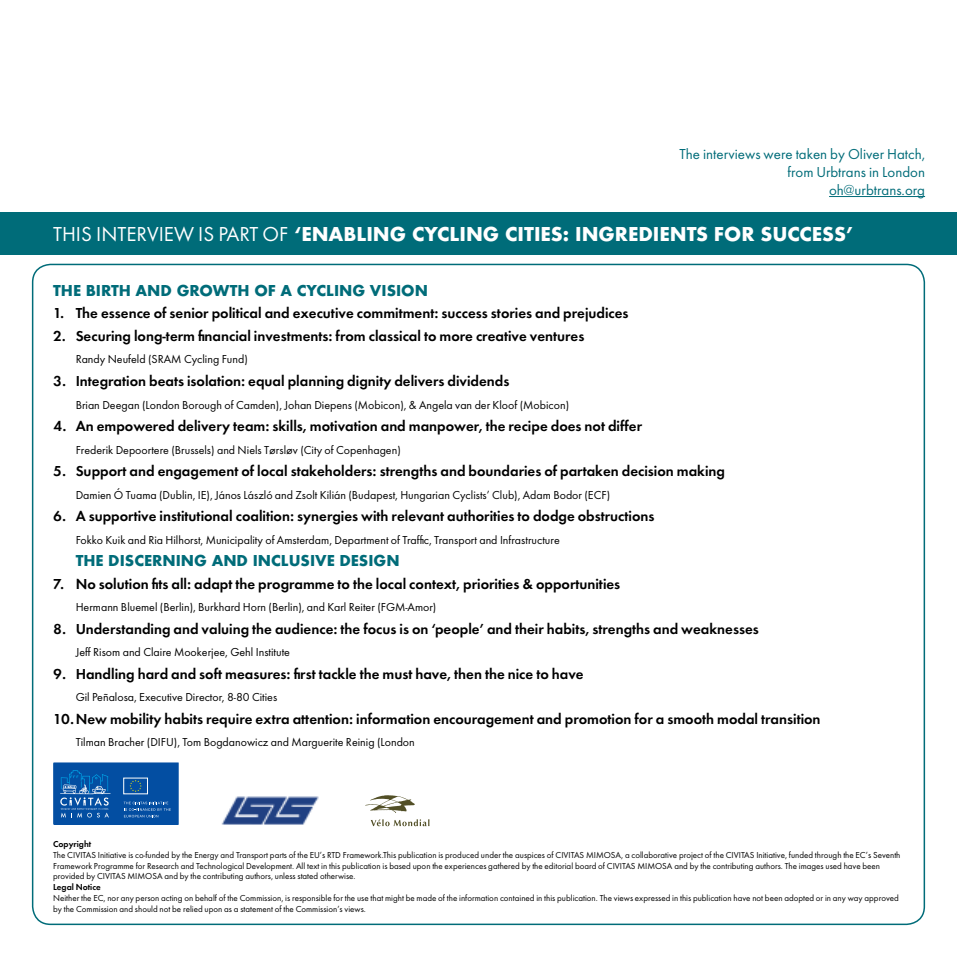
<style>
.page{position:relative;width:957px;height:957px;background:#fff}
.page>*{position:absolute;margin:0;border:0;box-sizing:border-box;transform-origin:0 0}
.t1{font:21px "Futura Bld";color:#fff}
.t2{font:16.5px "Futura Bld";color:#006c79}
.t3{font:15px "Futura Dem Bld";color:#000}
.t4{font:15px "Futura";color:#006c79}
.t5{font:12px "Futura";color:#000}
.t6{font:9px/10.8px "Futura";color:#000}
.t7{font:9px "Futura Dem Bld";color:#000}
.s1{font-family:"Futura"}
</style>
<div class="page">
<div style="left:53px;top:762px;width:63px;height:63px;background:#034ea2"></div>
<svg style="left:60px;top:770px;width:51px;height:47px"></svg>
<div style="left:116px;top:762px;width:63px;height:63px;background:#034ea2"></div>
<svg style="left:130px;top:780px;width:12px;height:12px"></svg>
<svg style="left:124px;top:801px;width:47px;height:16px"></svg>
<img style="left:221px;top:796px;width:98px;height:29px">
<svg style="left:371px;top:819px;width:58px;height:7px"></svg>
<svg style="left:365px;top:795px;width:50px;height:18px"></svg>
<div style="left:0;top:213px;width:957px;height:42px;background:#006c79"></div>
<hr style="left:829px;top:196px;width:96px;height:1px;background:#006c79">
<p class="t4" style="left:679px;top:144px;width:247px">The interviews were taken by Oliver Hatch,</p>
<p class="t4" style="left:787px;top:162px;width:139px">from Urbtrans in London</p>
<p class="t4" style="left:829px;top:180px;width:97px">oh@urbtrans.org</p>
<p class="t1" style="left:53px;top:220px;width:801px"><span class="s1">THIS INTERVIEW IS PART OF</span> ‘ENABLING CYCLING CITIES: INGREDIENTS FOR SUCCESS’</p>
<p class="t2" style="left:53px;top:279px;width:376px">THE BIRTH AND GROWTH OF A CYCLING VISION</p>
<p class="t3" style="left:53px;top:303px;width:577px">1. The essence of senior political and executive commitment: success stories and prejudices</p>
<p class="t3" style="left:53px;top:326px;width:533px">2. Securing long-term financial investments: from classical to more creative ventures</p>
<p class="t5" style="left:76px;top:351px;width:174px">Randy Neufeld (SRAM Cycling Fund)</p>
<p class="t3" style="left:53px;top:371px;width:458px">3. Integration beats isolation: equal planning dignity delivers dividends</p>
<p class="t5" style="left:76px;top:396px;width:495px">Brian Deegan (London Borough of Camden), Johan Diepens (Mobicon), &amp; Angela van der Kloof (Mobicon)</p>
<p class="t3" style="left:53px;top:416px;width:590px">4. An empowered delivery team: skills, motivation and manpower, the recipe does not differ</p>
<p class="t5" style="left:76px;top:441px;width:327px">Frederik Depoortere (Brussels) and Niels Tørsløv (City of Copenhagen)</p>
<p class="t3" style="left:53px;top:461px;width:673px">5. Support and engagement of local stakeholders: strengths and boundaries of partaken decision making</p>
<p class="t5" style="left:76px;top:486px;width:536px">Damien Ó Tuama (Dublin, IE), János László and Zsolt Kilián (Budapest, Hungarian Cyclists’ Club), Adam Bodor (ECF)</p>
<p class="t3" style="left:53px;top:506px;width:603px">6. A supportive institutional coalition: synergies with relevant authorities to dodge obstructions</p>
<p class="t5" style="left:76px;top:531px;width:485px">Fokko Kuik and Ria Hilhorst, Municipality of Amsterdam, Department of Traffic, Transport and Infrastructure</p>
<p class="t2" style="left:76px;top:549px;width:325px">THE DISCERNING AND INCLUSIVE DESIGN</p>
<p class="t3" style="left:53px;top:573px;width:568px">7. No solution fits all: adapt the programme to the local context, priorities &amp; opportunities</p>
<p class="t5" style="left:76px;top:599px;width:362px">Hermann Bluemel (Berlin), Burkhard Horn (Berlin), and Karl Reiter (FGM-Amor)</p>
<p class="t3" style="left:53px;top:618px;width:707px">8. Understanding and valuing the audience: the focus is on ‘people’ and their habits, strengths and weaknesses</p>
<p class="t5" style="left:76px;top:644px;width:216px">Jeff Risom and Claire Mookerjee, Gehl Institute</p>
<p class="t3" style="left:53px;top:663px;width:532px">9. Handling hard and soft measures: first tackle the must have, then the nice to have</p>
<p class="t5" style="left:76px;top:689px;width:203px">Gil Peñalosa, Executive Director, 8-80 Cities</p>
<p class="t3" style="left:53px;top:708px;width:769px">10.New mobility habits require extra attention: information encouragement and promotion for a smooth modal transition</p>
<p class="t5" style="left:76px;top:734px;width:341px">Tilman Bracher (DIFU), Tom Bogdanowicz and Marguerite Reinig (London</p>
<p class="t7" style="left:53px;top:838px;width:40px">Copyright</p>
<p class="t6" style="left:53px;top:850px;width:849px">The CIVITAS Initiative is co-funded by the Energy and Transport parts of the EU’s RTD Framework.This publication is produced under the auspices of CIVITAS MIMOSA, a collaborative project of the CIVITAS Initiative, funded through the EC’s Seventh<br>Framework Programme for Research and Technological Development. All text in this publication is based upon the experiences gathered by the editorial board of CIVITAS MIMOSA and by the contributing authors. The images used have been provided by CIVITAS MIMOSA and by the contributing authors, unless stated otherwise.</p>
<p class="t7" style="left:53px;top:881px;width:49px">Legal Notice</p>
<p class="t6" style="left:53px;top:893px;width:847px">Neither the EC, nor any person acting on behalf of the Commission, is responsible for the use that might be made of the information contained in this publication. The views expressed in this publication have not been adopted or in any way approved by the Commission and should not be relied upon as a statement of the Commission’s views.</p>
</div>
